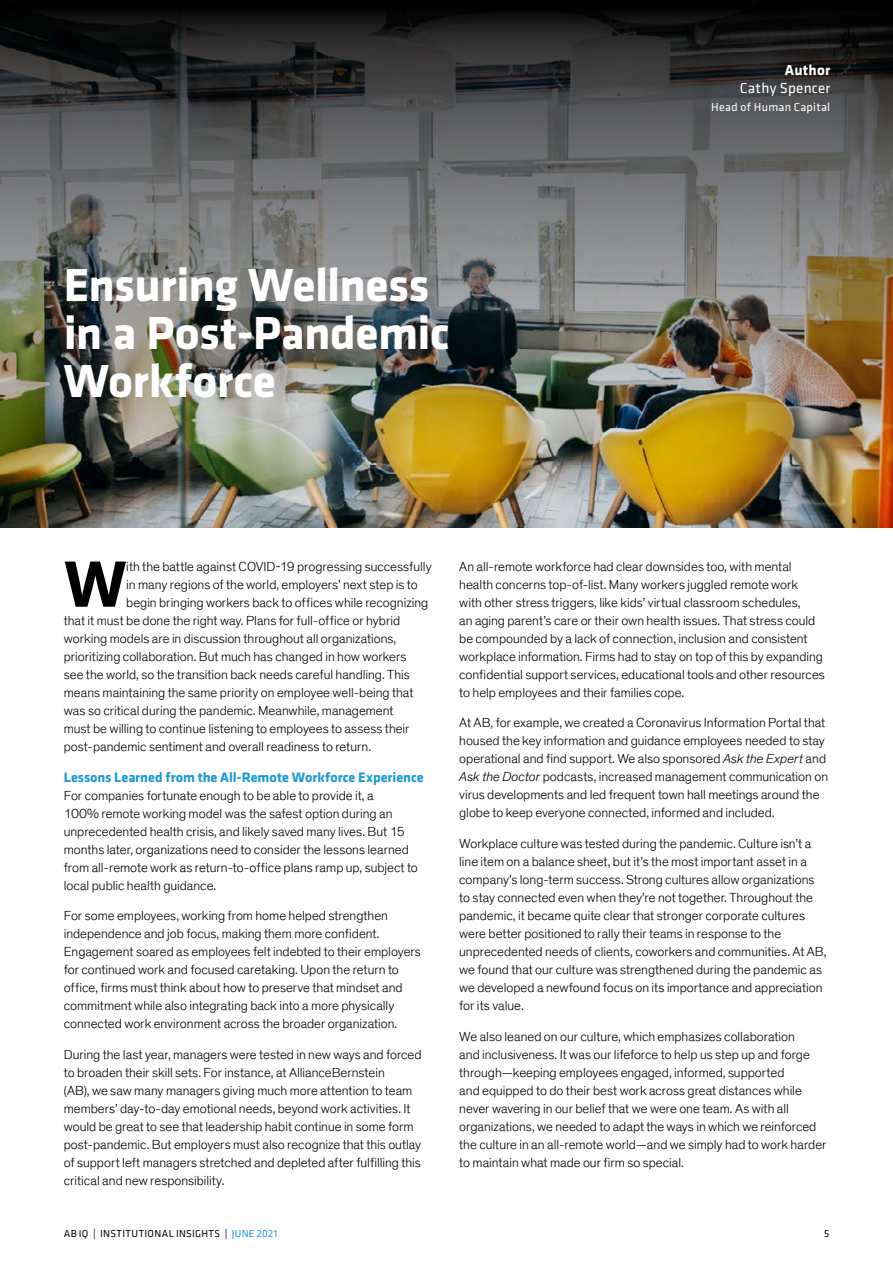
<style>
.page{position:relative;width:893px;height:1263px;background:#fff}
.page>*{position:absolute;margin:0;border:0;box-sizing:border-box;transform-origin:0 0}
.t1{font:700 66.45px "Theinhardt";color:#000}
.t2{font:700 48px/48px "Klavika";letter-spacing:-.01em;color:#fff}
.t3{font:15px "Klavika";letter-spacing:.015em;color:#fff}
.t4{font:700 15px "Klavika";letter-spacing:.015em;color:#fff}
.t5{font:700 14.25px "Klavika";letter-spacing:-.005em;color:#1c9ad6}
.t6{font:300 13.5px/18px "Theinhardt";color:#000}
.t7{font:12px "Klavika";letter-spacing:.02em;color:#fff}
.t8{font:10.5px "Klavika";letter-spacing:.025em;color:#000}
.s1{font-style:italic}
.s2{color:#1c9ad6}
</style>
<div class="page">
<img style="left:0;top:0;width:893px;height:528px">
<h2 class="t2" style="left:64px;top:259px;width:387px">Ensuring Wellness in a Post-Pandemic<br>Workforce</h2>
<p class="t4" style="left:785px;top:59px;width:47px">Author</p>
<p class="t3" style="left:740px;top:78px;width:92px">Cathy Spencer</p>
<p class="t7" style="left:711px;top:99px;width:121px">Head of Human Capital</p>
<h1 class="t1" style="left:64px;top:543px;width:65px">W</h1>
<p class="t6" style="left:126px;top:557px;width:307px">ith the battle against COVID-19 progressing successfully</p>
<p class="t6" style="left:126px;top:575px;width:293px">in many regions of the world, employers’ next step is to</p>
<p class="t6" style="left:126px;top:593px;width:303px">begin bringing workers back to offices while recognizing</p>
<p class="t6" style="left:64px;top:611px;width:338px">that it must be done the right way. Plans for full-office or hybrid</p>
<p class="t6" style="left:64px;top:629px;width:334px">working models are in discussion throughout all organizations,</p>
<p class="t6" style="left:64px;top:647px;width:344px">prioritizing collaboration. But much has changed in how workers</p>
<p class="t6" style="left:64px;top:665px;width:347px">see the world, so the transition back needs careful handling. This</p>
<p class="t6" style="left:64px;top:683px;width:351px">means maintaining the same priority on employee well-being that</p>
<p class="t6" style="left:64px;top:701px;width:331px">was so critical during the pandemic. Meanwhile, management</p>
<p class="t6" style="left:64px;top:719px;width:347px">must be willing to continue listening to employees to assess their</p>
<p class="t6" style="left:64px;top:737px;width:309px">post-pandemic sentiment and overall readiness to return.</p>
<p class="t5" style="left:64px;top:766px;width:361px">Lessons Learned from the All-Remote Workforce Experience</p>
<p class="t6" style="left:64px;top:786px;width:356px">For companies fortunate enough to be able to provide it, a<br>100% remote working model was the safest option during an unprecedented health crisis, and likely saved many lives. But 15 months later, organizations need to consider the lessons learned from all-remote work as return-to-office plans ramp up, subject to local public health guidance.</p>
<p class="t6" style="left:64px;top:907px;width:359px">For some employees, working from home helped strengthen independence and job focus, making them more confident.<br>Engagement soared as employees felt indebted to their employers for continued work and focused caretaking. Upon the return to office, firms must think about how to preserve that mindset and commitment while also integrating back into a more physically connected work environment across the broader organization.</p>
<p class="t6" style="left:64px;top:1046px;width:359px">During the last year, managers were tested in new ways and forced to broaden their skill sets. For instance, at AllianceBernstein<br>(AB), we saw many managers giving much more attention to team members’ day-to-day emotional needs, beyond work activities. It would be great to see that leadership habit continue in some form post-pandemic. But employers must also recognize that this outlay of support left managers stretched and depleted after fulfilling this critical and new responsibility.</p>
<p class="t6" style="left:459px;top:557px;width:367px">An all-remote workforce had clear downsides too, with mental health concerns top-of-list. Many workers juggled remote work<br>with other stress triggers, like kids’ virtual classroom schedules,<br>an aging parent’s care or their own health issues. That stress could be compounded by a lack of connection, inclusion and consistent workplace information. Firms had to stay on top of this by expanding confidential support services, educational tools and other resources to help employees and their families cope.</p>
<p class="t6" style="left:459px;top:714px;width:370px">At AB, for example, we created a Coronavirus Information Portal that housed the key information and guidance employees needed to stay operational and find support. We also sponsored <span class="s1">Ask the Expert</span> and <span class="s1">Ask the Doctor</span> podcasts, increased management communication on virus developments and led frequent town hall meetings around the globe to keep everyone connected, informed and included.</p>
<p class="t6" style="left:459px;top:835px;width:369px">Workplace culture was tested during the pandemic. Culture isn’t a line item on a balance sheet, but it’s the most important asset in a company’s long-term success. Strong cultures allow organizations to stay connected even when they’re not together. Throughout the pandemic, it became quite clear that stronger corporate cultures were better positioned to rally their teams in response to the unprecedented needs of clients, coworkers and communities. At AB, we found that our culture was strengthened during the pandemic as we developed a newfound focus on its importance and appreciation for its value.</p>
<p class="t6" style="left:459px;top:1027px;width:369px">We also leaned on our culture, which emphasizes collaboration<br>and inclusiveness. It was our lifeforce to help us step up and forge through—keeping employees engaged, informed, supported<br>and equipped to do their best work across great distances while never wavering in our belief that we were one team. As with all organizations, we needed to adapt the ways in which we reinforced the culture in an all-remote world—and we simply had to work harder to maintain what made our firm so special.</p>
<p class="t8" style="left:64px;top:1226px;width:215px">AB IQ | INSTITUTIONAL INSIGHTS | <span class="s2">JUNE 2021</span></p>
<p class="t8" style="left:824px;top:1226px;width:7px">5</p>
</div>
